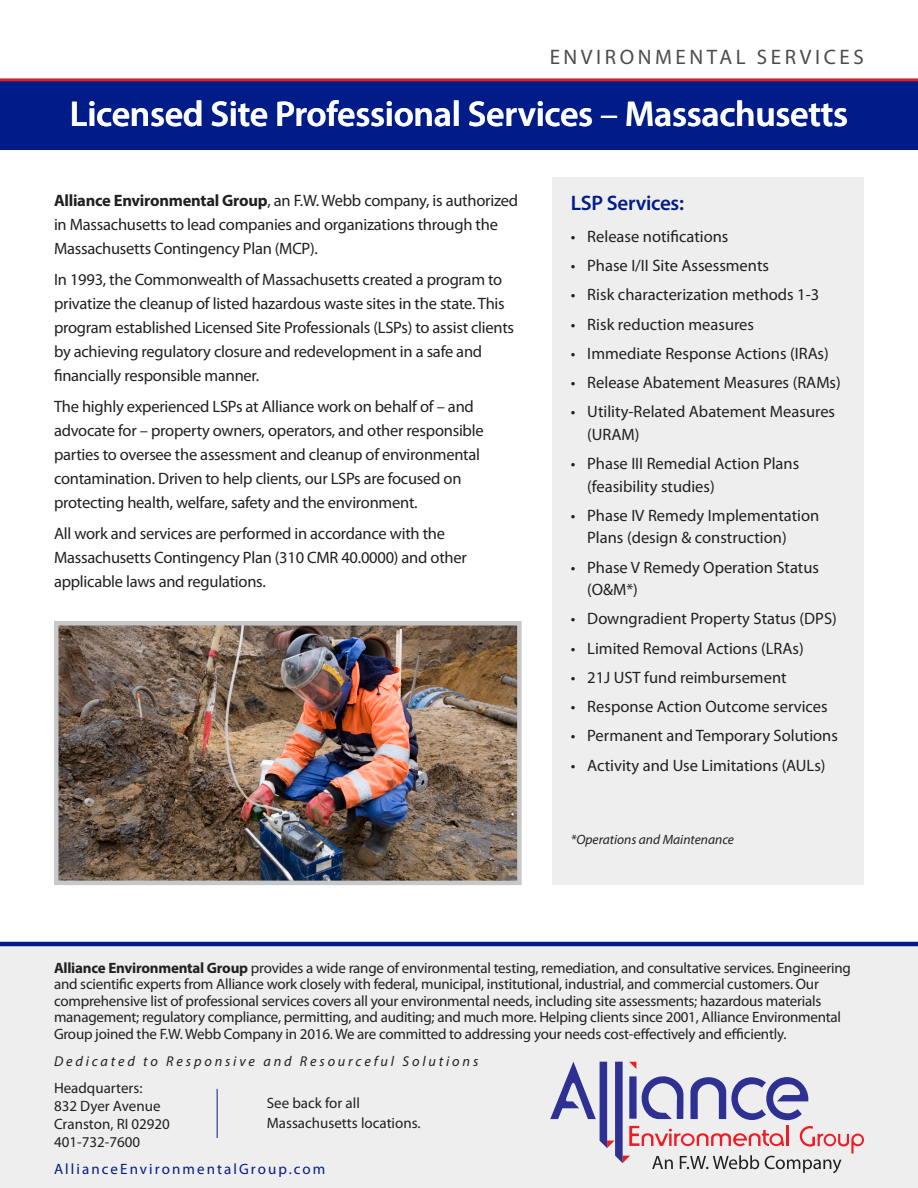
<style>
.page{position:relative;width:918px;height:1188px;background:#fff}
.page>*{position:absolute;margin:0;border:0;box-sizing:border-box;transform-origin:0 0}
.t1{font:600 36px "Myriad Pro";letter-spacing:-.01em;color:#fff}
.t2{font:21px "Myriad Pro";letter-spacing:.17em;color:#4b4c4d}
.t3{font:600 21px "Myriad Pro";letter-spacing:-.015em;color:#001c88}
.t4{font:16.5px/24px "Myriad Pro";letter-spacing:-.015em;color:#231f20}
.t5{font:15px/16.5px "Myriad Pro";letter-spacing:-.015em;color:#231f20}
.t6{font:15px "Myriad Pro";letter-spacing:.14em;color:#001c88}
.t7{font:italic 14.25px "Myriad Pro";letter-spacing:.2em;color:#231f20}
.sidebar_text{font:italic 13.5px "Myriad Pro";color:#231f20}
.s1{font-weight:400}
.s2{font-weight:700}
</style>
<div class="page">
<div style="left:0;top:80px;width:918px;height:69px;background:#001c88"></div>
<hr style="left:0;top:78px;width:918px;height:3px;background:#d1232a">
<div style="left:0;top:944px;width:918px;height:244px;background:#eeeeef"></div>
<hr style="left:0;top:942px;width:918px;height:4px;background:#001c88">
<svg style="left:550px;top:1062px;width:314px;height:111px"></svg>
<hr style="left:217px;top:1089px;width:1px;height:49px;background:#001c88">
<div style="left:553px;top:178px;width:311px;height:707px;background:#eeeeef"></div>
<img style="left:59px;top:626px;width:458px;height:254px">
<div style="left:54px;top:621px;width:468px;height:264px;border:4px solid #c7c8ca"></div>
<p class="t2" style="left:550px;top:44px;width:316px">ENVIRONMENTAL SERVICES</p>
<p class="t1" style="left:70px;top:91px;width:780px">Licensed Site Professional Services <span class="s1">–</span> Massachusetts</p>
<p class="t4" style="left:54px;top:189px;width:466px"><span class="s2">Alliance Environmental Group</span>, an F.W. Webb company, is authorized in Massachusetts to lead companies and organizations through the<br>Massachusetts Contingency Plan (MCP).</p>
<p class="t4" style="left:54px;top:267px;width:462px">In 1993, the Commonwealth of Massachusetts created a program to privatize the cleanup of listed hazardous waste sites in the state. This program established Licensed Site Professionals (LSPs) to assist clients by achieving regulatory closure and redevelopment in a safe and financially responsible manner.</p>
<p class="t4" style="left:54px;top:394px;width:431px">The highly experienced LSPs at Alliance work on behalf of – and advocate for – property owners, operators, and other responsible parties to oversee the assessment and cleanup of environmental contamination. Driven to help clients, our LSPs are focused on protecting health, welfare, safety and the environment.</p>
<p class="t4" style="left:54px;top:521px;width:414px">All work and services are performed in accordance with the<br>Massachusetts Contingency Plan (310 CMR 40.0000) and other applicable laws and regulations.</p>
<p class="t3" style="left:571px;top:189px;width:115px">LSP Services:</p>
<p class="t4" style="left:571px;top:224px;width:159px">• Release notifications</p>
<p class="t4" style="left:571px;top:253px;width:200px">• Phase I/II Site Assessments</p>
<p class="t4" style="left:571px;top:283px;width:250px">• Risk characterization methods 1-3</p>
<p class="t4" style="left:571px;top:312px;width:185px">• Risk reduction measures</p>
<p class="t4" style="left:571px;top:341px;width:260px">• Immediate Response Actions (IRAs)</p>
<p class="t4" style="left:571px;top:370px;width:272px">• Release Abatement Measures (RAMs)</p>
<p class="t4" style="left:587px;top:400px;width:249px;line-height:22.5px;text-indent:-16px">• Utility-Related Abatement Measures (URAM)</p>
<p class="t4" style="left:587px;top:452px;width:213px;line-height:22.5px;text-indent:-16px">• Phase III Remedial Action Plans (feasibility studies)</p>
<p class="t4" style="left:587px;top:504px;width:233px;line-height:22.5px;text-indent:-16px">• Phase IV Remedy Implementation<br>Plans (design &amp; construction)</p>
<p class="t4" style="left:587px;top:556px;width:233px;line-height:22.5px;text-indent:-16px">• Phase V Remedy Operation Status (O&amp;M*)</p>
<p class="t4" style="left:571px;top:607px;width:268px">• Downgradient Property Status (DPS)</p>
<p class="t4" style="left:571px;top:636px;width:235px">• Limited Removal Actions (LRAs)</p>
<p class="t4" style="left:571px;top:665px;width:217px">• 21J UST fund reimbursement</p>
<p class="t4" style="left:571px;top:694px;width:258px">• Response Action Outcome services</p>
<p class="t4" style="left:571px;top:724px;width:269px">• Permanent and Temporary Solutions</p>
<p class="t4" style="left:571px;top:753px;width:256px">• Activity and Use Limitations (AULs)</p>
<p class="sidebar_text" style="left:571px;top:831px;width:165px">*Operations and Maintenance</p>
<p class="t5" style="left:54px;top:959px;width:798px"><span class="s2">Alliance Environmental Group</span> provides a wide range of environmental testing, remediation, and consultative services. Engineering and scientific experts from Alliance work closely with federal, municipal, institutional, industrial, and commercial customers. Our comprehensive list of professional services covers all your environmental needs, including site assessments; hazardous materials management; regulatory compliance, permitting, and auditing; and much more. Helping clients since 2001, Alliance Environmental Group joined the F.W. Webb Company in 2016. We are committed to addressing your needs cost-effectively and efficiently.</p>
<p class="t7" style="left:54px;top:1052px;width:426px">Dedicated to Responsive and Resourceful Solutions</p>
<p class="t5" style="left:267px;top:1093px;width:155px;line-height:19.8px">See back for all<br>Massachusetts locations.</p>
<p class="t6" style="left:54px;top:1159px;width:273px">AllianceEnvironmentalGroup.com</p>
<p class="t5" style="left:54px;top:1078px;width:118px;line-height:18px">Headquarters:<br>832 Dyer Avenue<br>Cranston, RI 02920<br>401-732-7600</p>
</div>
